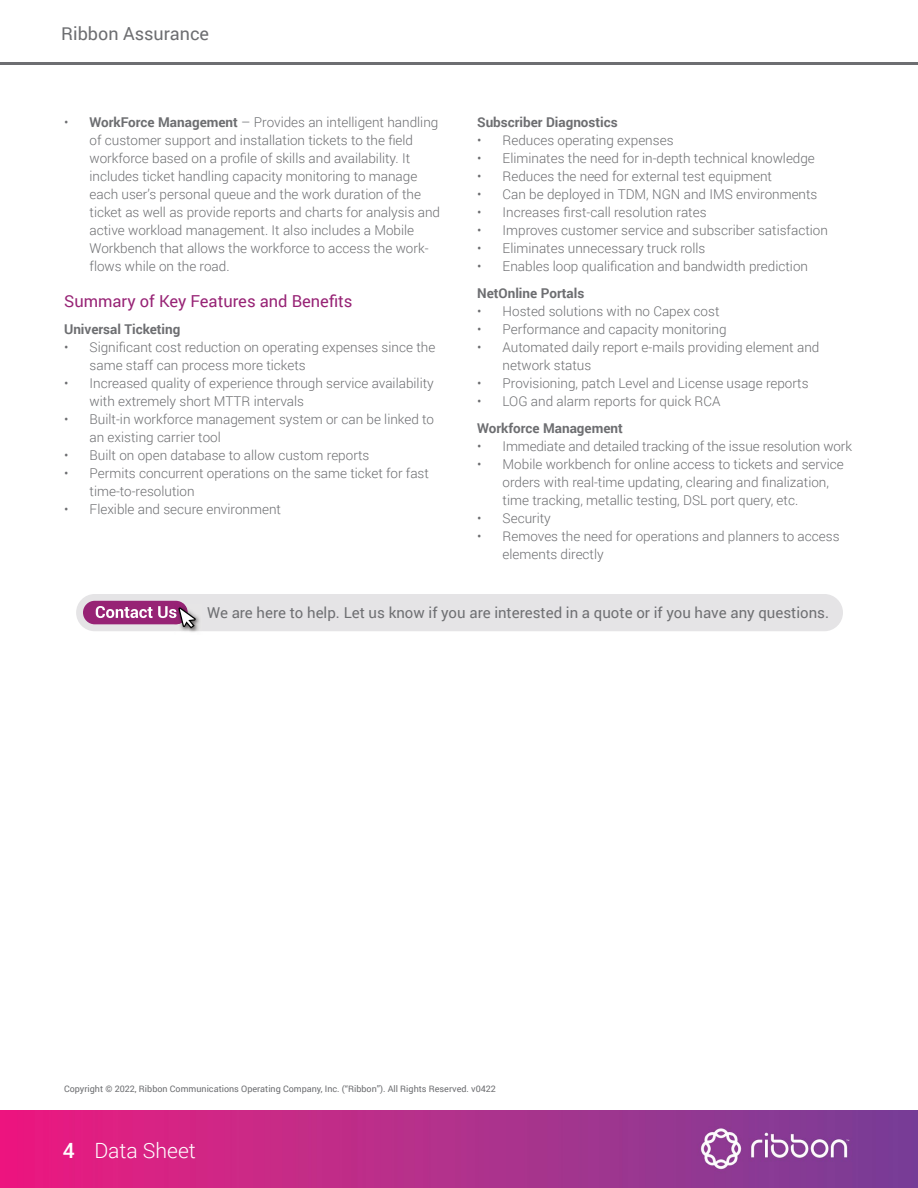
<style>
.page{position:relative;width:918px;height:1188px;background:#fff}
.page>*{position:absolute;margin:0;border:0;box-sizing:border-box;transform-origin:0 0}
.t1{font:300 21px "Roboto";color:#fff}
.t2{font:18px "Roboto";color:#6d6e71}
.t3{font:16.5px "Roboto";color:#972375}
.t4{font:15px "Roboto";color:#6f7073}
.t5{font:300 13.5px/18px "Roboto";color:#6d6e71}
.t6{font:700 13.5px "Roboto";color:#6d6e71}
.t7{font:9px "Roboto";color:#6d6e71}
.s1{font-weight:700}
.s2{font-weight:500}
</style>
<div class="page">
<img style="left:0;top:1110px;width:918px;height:78px">
<hr style="left:0;top:63px;width:918px;height:2px;background:#6d6e71">
<div style="left:76px;top:594px;width:767px;height:37px;background:#e5e4e6;border-radius:19px"></div>
<div style="left:83px;top:601px;width:105px;height:23px;background:#972375;border-radius:12px"></div>
<img style="left:181px;top:616px;width:19px;height:16px">
<svg style="left:96px;top:606px;width:100px;height:23px"></svg>
<h2 class="t2" style="left:61px;top:21px;width:149px">Ribbon Assurance</h2>
<p class="t5" style="left:90px;top:113px;width:352px;text-indent:-26px">• <span class="s1">WorkForce Management</span> – Provides an intelligent handling of customer support and installation tickets to the field workforce based on a profile of skills and availability. It includes ticket handling capacity monitoring to manage each user’s personal queue and the work duration of the ticket as well as provide reports and charts for analysis and active workload management. It also includes a Mobile Workbench that allows the workforce to access the work&shy;flows while on the road.</p>
<p class="t3" style="left:64px;top:289px;width:290px">Summary of Key Features and Benefits</p>
<p class="t6" style="left:64px;top:320px;width:118px">Universal Ticketing</p>
<p class="t5" style="left:90px;top:338px;width:347px;text-indent:-26px">• Significant cost reduction on operating expenses since the same staff can process more tickets</p>
<p class="t5" style="left:90px;top:374px;width:346px;text-indent:-26px">• Increased quality of experience through service availability with extremely short MTTR intervals</p>
<p class="t5" style="left:90px;top:410px;width:346px;text-indent:-26px">• Built-in workforce management system or can be linked to an existing carrier tool</p>
<p class="t5" style="left:64px;top:446px;width:307px">• Built on open database to allow custom reports</p>
<p class="t5" style="left:90px;top:464px;width:341px;text-indent:-26px">• Permits concurrent operations on the same ticket for fast time-to-resolution</p>
<p class="t5" style="left:64px;top:500px;width:218px">• Flexible and secure environment</p>
<p class="t6" style="left:477px;top:112px;width:142px">Subscriber Diagnostics</p>
<p class="t5" style="left:477px;top:131px;width:198px">• Reduces operating expenses</p>
<p class="t5" style="left:477px;top:149px;width:339px">• Eliminates the need for in-depth technical knowledge</p>
<p class="t5" style="left:477px;top:167px;width:297px">• Reduces the need for external test equipment</p>
<p class="t5" style="left:477px;top:185px;width:342px">• Can be deployed in TDM, NGN and IMS environments</p>
<p class="t5" style="left:477px;top:203px;width:231px">• Increases first-call resolution rates</p>
<p class="t5" style="left:477px;top:221px;width:352px">• Improves customer service and subscriber satisfaction</p>
<p class="t5" style="left:477px;top:239px;width:230px">• Eliminates unnecessary truck rolls</p>
<p class="t5" style="left:477px;top:256px;width:332px">• Enables loop qualification and bandwidth prediction</p>
<p class="t6" style="left:477px;top:283px;width:109px">NetOnline Portals</p>
<p class="t5" style="left:477px;top:301px;width:244px">• Hosted solutions with no Capex cost</p>
<p class="t5" style="left:477px;top:319px;width:251px">• Performance and capacity monitoring</p>
<p class="t5" style="left:503px;top:337px;width:318px;text-indent:-26px">• Automated daily report e-mails providing element and network status</p>
<p class="t5" style="left:477px;top:373px;width:333px">• Provisioning, patch Level and License usage reports</p>
<p class="t5" style="left:477px;top:391px;width:245px">• LOG and alarm reports for quick RCA</p>
<p class="t6" style="left:477px;top:418px;width:147px">Workforce Management</p>
<p class="t5" style="left:477px;top:436px;width:376px">• Immediate and detailed tracking of the issue resolution work</p>
<p class="t5" style="left:503px;top:454px;width:343px;text-indent:-26px">• Mobile workbench for online access to tickets and service orders with real-time updating, clearing and finalization, time tracking, metallic testing, DSL port query, etc.</p>
<p class="t5" style="left:477px;top:508px;width:75px">• Security</p>
<p class="t5" style="left:503px;top:526px;width:338px;text-indent:-26px">• Removes the need for operations and planners to access elements directly</p>
<p class="t4" style="left:207px;top:602px;width:624px">We are here to help. Let us know if you are interested in a quote or if you have any questions.</p>
<p class="t7" style="left:64px;top:1082px;width:433px">Copyright ©️ 2022, Ribbon Communications Operating Company, Inc. (“Ribbon”). All Rights Reserved. v0422</p>
<h1 class="t1" style="left:63px;top:1136px;width:134px"><span class="s2">4</span> Data Sheet</h1>
</div>
